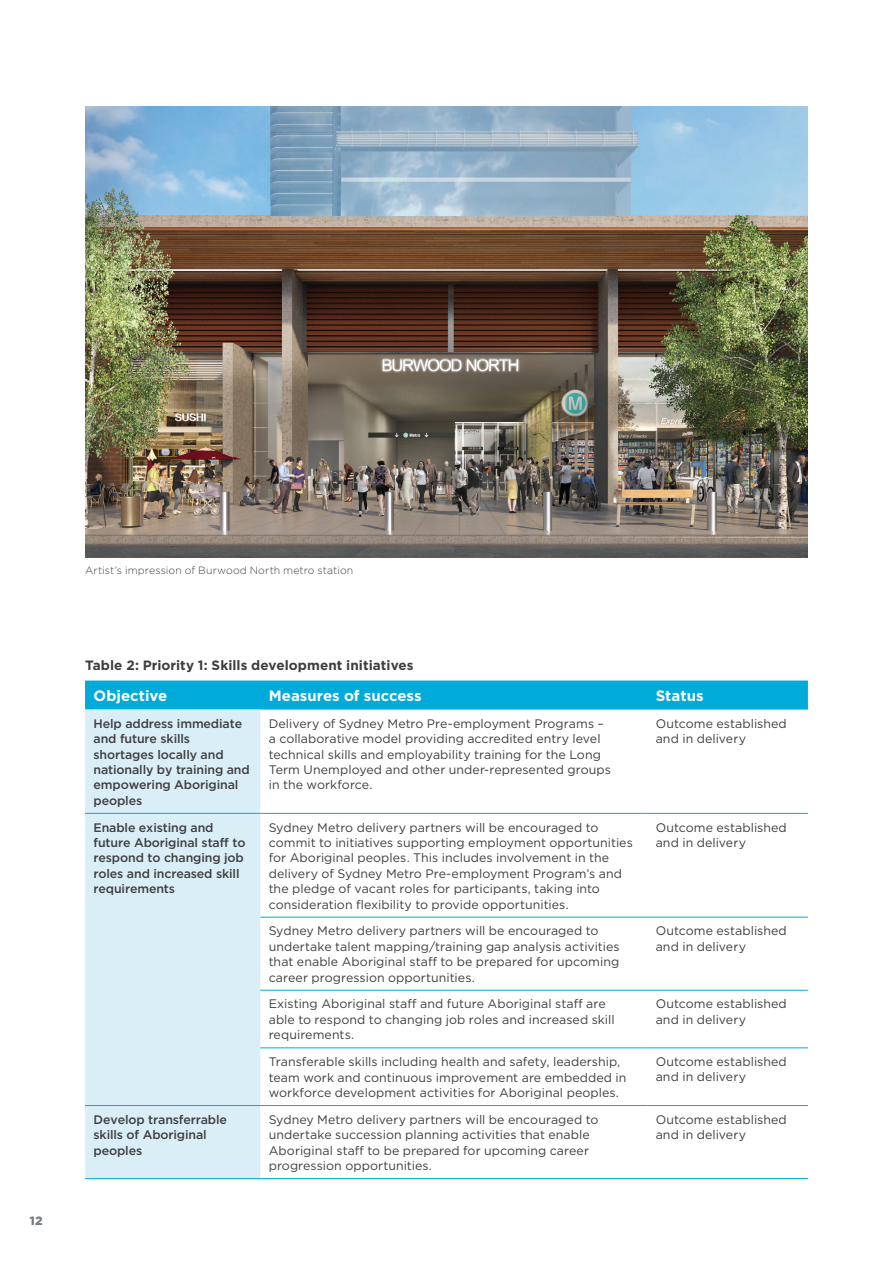
<style>
.page{position:relative;width:893px;height:1263px;background:#fff}
.page>*{position:absolute;margin:0;border:0;box-sizing:border-box;transform-origin:0 0}
.t1{font:700 15px "Gotham";color:#fff}
.t2{font:700 13.5px "Gotham";letter-spacing:.005em;color:#3e3e3f}
.t3{font:12.3px/15.3px "Gotham";letter-spacing:.005em;color:#3e3e3f}
.t4{font:500 12.3px/15.3px "Gotham";letter-spacing:-.01em;color:#3e3e3f}
.t5{font:900 12px "Gotham";color:#787d83}
.t6{font:300 10.5px "Gotham";letter-spacing:.01em;color:#3e3e3f}
</style>
<div class="page">
<img style="left:85px;top:106px;width:723px;height:451px">
<div style="left:85px;top:680px;width:723px;height:29px;background:#00aad9"></div>
<div style="left:85px;top:709px;width:175px;height:469px;background:#daeef8"></div>
<hr style="left:85px;top:813px;width:175px;height:1px;background:#00aad9">
<hr style="left:260px;top:813px;width:387px;height:1px;background:#00aad9">
<hr style="left:647px;top:813px;width:161px;height:1px;background:#00aad9">
<hr style="left:260px;top:917px;width:387px;height:1px;background:#00aad9">
<hr style="left:647px;top:917px;width:161px;height:1px;background:#00aad9">
<hr style="left:260px;top:990px;width:387px;height:1px;background:#00aad9">
<hr style="left:647px;top:990px;width:161px;height:1px;background:#00aad9">
<hr style="left:260px;top:1047px;width:387px;height:1px;background:#00aad9">
<hr style="left:647px;top:1047px;width:161px;height:1px;background:#00aad9">
<hr style="left:85px;top:1105px;width:175px;height:1px;background:#00aad9">
<hr style="left:85px;top:1178px;width:175px;height:1px;background:#00aad9">
<hr style="left:260px;top:1105px;width:387px;height:1px;background:#00aad9">
<hr style="left:260px;top:1178px;width:387px;height:1px;background:#00aad9">
<hr style="left:647px;top:1105px;width:161px;height:1px;background:#00aad9">
<hr style="left:647px;top:1178px;width:161px;height:1px;background:#00aad9">
<p class="t5" style="left:30px;top:1212px;width:14px">12</p>
<p class="t6" style="left:85px;top:564px;width:270px">Artist’s impression of Burwood North metro station</p>
<p class="t2" style="left:85px;top:656px;width:330px">Table 2: Priority 1: Skills development initiatives</p>
<p class="t1" style="left:94px;top:686px;width:75px">Objective</p>
<p class="t1" style="left:269px;top:686px;width:154px">Measures of success</p>
<p class="t1" style="left:656px;top:686px;width:49px">Status</p>
<p class="t4" style="left:94px;top:716px;width:158px">Help address immediate and future skills shortages locally and nationally by training and empowering Aboriginal peoples</p>
<p class="t3" style="left:269px;top:716px;width:344px">Delivery of Sydney Metro Pre-employment Programs – a collaborative model providing accredited entry level technical skills and employability training for the Long Term Unemployed and other under-represented groups in the workforce.</p>
<p class="t3" style="left:656px;top:716px;width:133px">Outcome established and in delivery</p>
<p class="t4" style="left:94px;top:819px;width:153px">Enable existing and future Aboriginal staff to respond to changing job roles and increased skill requirements</p>
<p class="t3" style="left:269px;top:819px;width:366px">Sydney Metro delivery partners will be encouraged to commit to initiatives supporting employment opportunities for Aboriginal peoples. This includes involvement in the delivery of Sydney Metro Pre-employment Program’s and the pledge of vacant roles for participants, taking into consideration flexibility to provide opportunities.</p>
<p class="t3" style="left:656px;top:819px;width:133px">Outcome established and in delivery</p>
<p class="t3" style="left:269px;top:923px;width:352px">Sydney Metro delivery partners will be encouraged to undertake talent mapping/training gap analysis activities that enable Aboriginal staff to be prepared for upcoming career progression opportunities.</p>
<p class="t3" style="left:656px;top:923px;width:133px">Outcome established and in delivery</p>
<p class="t3" style="left:269px;top:996px;width:347px">Existing Aboriginal staff and future Aboriginal staff are able to respond to changing job roles and increased skill requirements.</p>
<p class="t3" style="left:656px;top:996px;width:133px">Outcome established and in delivery</p>
<p class="t3" style="left:269px;top:1054px;width:359px">Transferable skills including health and safety, leadership, team work and continuous improvement are embedded in workforce development activities for Aboriginal peoples.</p>
<p class="t3" style="left:656px;top:1054px;width:133px">Outcome established and in delivery</p>
<p class="t4" style="left:94px;top:1111px;width:135px">Develop transferrable skills of Aboriginal peoples</p>
<p class="t3" style="left:269px;top:1111px;width:331px">Sydney Metro delivery partners will be encouraged to undertake succession planning activities that enable Aboriginal staff to be prepared for upcoming career progression opportunities.</p>
<p class="t3" style="left:656px;top:1111px;width:133px">Outcome established and in delivery</p>
</div>
